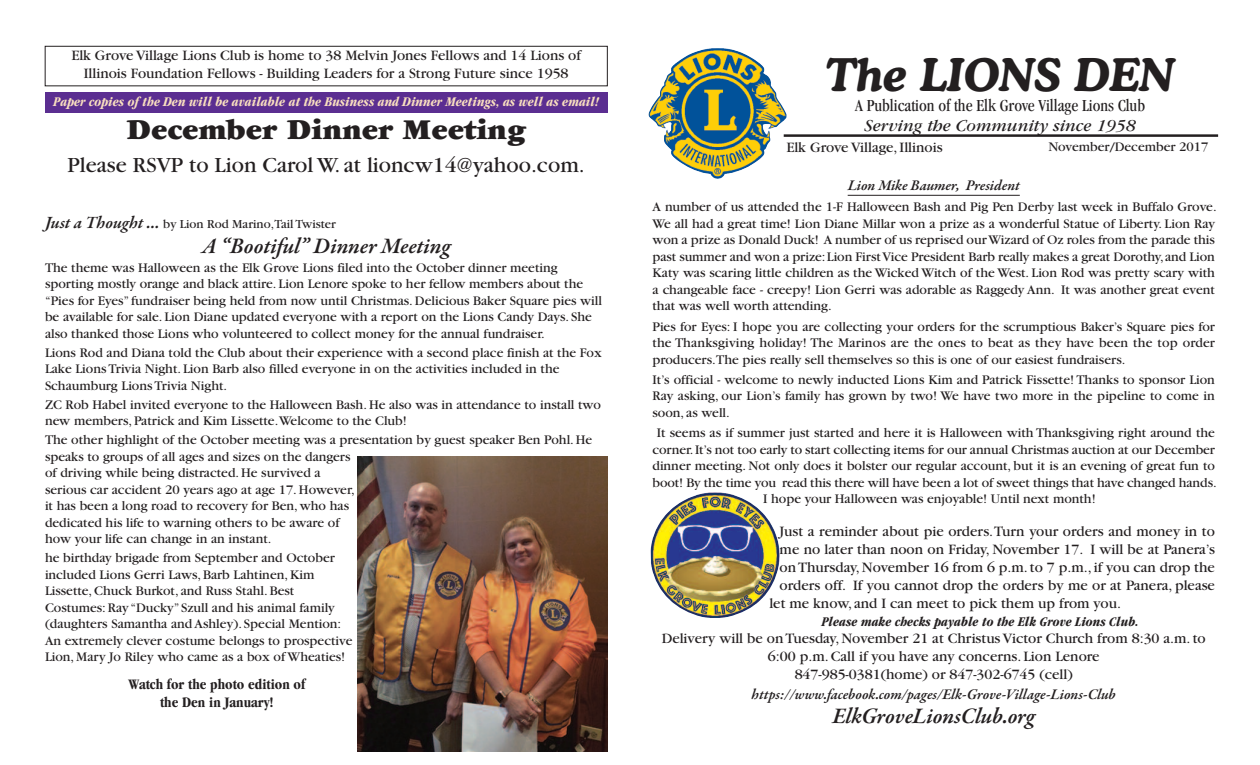
<style>
.page{position:relative;width:1260px;height:765px;background:#fff}
.page>*{position:absolute;margin:0;border:0;box-sizing:border-box;transform-origin:0 0}
.t1{font:45px "Cooper Bold Italic BT";color:#231f20}
.t2{font:900 30px "Garamond";color:#231f20}
.t3{font:italic 600 22.5px "Garamond Premr Pro";letter-spacing:-.005em;color:#231f20}
.t4{font:22.5px "Garamond";color:#231f20}
.t5{font:condensed 17.5px "Garamond";color:#231f20}
.t6{font:italic 17.5px "Garamond";color:#231f20}
.t7{font:15px/18px "Garamond";color:#231f20;text-align:center}
.t8{font:italic 600 15px "Garamond Premr Pro";letter-spacing:-.005em;color:#231f20}
.t9{font:700 condensed 15px/18px "Garamond";color:#231f20;text-align:center}
.t10{font:13.75px/16.5px "Garamond";color:#231f20}
.t11{font:italic 700 condensed 13.75px "Garamond";color:#f9dfbf}
.t12{font:italic 700 condensed 13.75px "Garamond";color:#231f20}
.t13{font:12.75px "Garamond";color:#231f20}
.s1{font-family:"Garamond Premr Pro";font-weight:600;font-style:italic;font-size:17.5px}
</style>
<div class="page">
<div style="left:45px;top:46px;width:562px;height:40px;border:1px solid #231f20"></div>
<hr style="left:784px;top:134px;width:434px;height:3px;background:#231f20">
<img style="left:649px;top:48px;width:137px;height:131px">
<div style="left:45px;top:92px;width:563px;height:20px;background:#5b2e91"></div>
<hr style="left:848px;top:195px;width:172px;height:1px;background:#231f20">
<img style="left:651px;top:492px;width:129px;height:126px">
<img style="left:358px;top:456px;width:250px;height:295px">
<p class="t7" style="left:71px;top:48px;width:511px">Elk Grove Village Lions Club is home to 38 Melvin Jones Fellows and 14 Lions of<br>Illinois Foundation Fellows - Building Leaders for a Strong Future since 1958</p>
<h1 class="t1" style="left:826px;top:49px;width:350px">The LIONS DEN</h1>
<p class="t5" style="left:855px;top:98px;width:292px">A Publication of the Elk Grove Village Lions Club</p>
<p class="t6" style="left:865px;top:119px;width:273px">Serving the Community since 1958</p>
<p class="t7" style="left:786px;top:140px;width:158px">Elk Grove Village,Illinois</p>
<p class="t10" style="left:1048px;top:140px;width:162px">November/December 2017</p>
<p class="t11" style="left:54px;top:96px;width:547px">Paper copies of the Den will be available at the Business and Dinner Meetings, as well as email!</p>
<h2 class="t2" style="left:126px;top:119px;width:401px">December Dinner Meeting</h2>
<h3 class="t4" style="left:68px;top:157px;width:519px">Please RSVP to Lion Carol W. at lioncw14@yahoo.com.</h3>
<p class="t13" style="left:45px;top:220px;width:292px"><span class="s1">Just a Thought ...</span> by Lion Rod Marino,TailTwister</p>
<h3 class="t3" style="left:202px;top:237px;width:250px">A “Bootiful” Dinner Meeting</h3>
<p class="t8" style="left:848px;top:180px;width:174px">Lion Mike Baumer, President</p>
<p class="t10" style="left:652px;top:200px;width:566px">A number of us attended the 1-F Halloween Bash and Pig Pen Derby last week in Buffalo Grove.<br>We all had a great time! Lion Diane Millar won a prize as a wonderful Statue of Liberty. Lion Ray won a prize as Donald Duck! A number of us reprised ourWizard of Oz roles from the parade this past summer and won a prize:Lion FirstVice President Barb really makes a great Dorothy,and Lion Katy was scaring little children as the Wicked Witch of the West. Lion Rod was pretty scary with a changeable face - creepy! Lion Gerri was adorable as Raggedy Ann. It was another great event that was well worth attending.</p>
<p class="t10" style="left:653px;top:319px;width:564px;text-align:justify">Pies for Eyes: I hope you are collecting your orders for the scrumptious Baker’s Square pies for the Thanksgiving holiday! The Marinos are the ones to beat as they have been the top order producers.The pies really sell themselves so this is one of our easiest fundraisers.</p>
<p class="t10" style="left:653px;top:373px;width:564px;text-align:justify">It’s official - welcome to newly inducted Lions Kim and Patrick Fissette! Thanks to sponsor Lion Ray asking, our Lion’s family has grown by two! We have two more in the pipeline to come in soon, as well.</p>
<p class="t10" style="left:657px;top:426px;width:560px">It seems as if summer just started and here it is Halloween with Thanksgiving right around the</p>
<p class="t10" style="left:653px;top:442px;width:564px">corner.It’s not too early to start collecting items for our annual Christmas auction at our December</p>
<p class="t10" style="left:653px;top:459px;width:564px">dinner meeting. Not only does it bolster our regular account, but it is an evening of great fun to</p>
<p class="t10" style="left:653px;top:475px;width:566px">boot! By the time you read this there will have been a lot of sweet things that have changed hands.</p>
<p class="t10" style="left:763px;top:492px;width:334px">I hope your Halloween was enjoyable! Until next month!</p>
<p class="t10" style="left:45px;top:260px;width:559px">The theme was Halloween as the Elk Grove Lions filed into the October dinner meeting sporting mostly orange and black attire. Lion Lenore spoke to her fellow members about the “Pies for Eyes” fundraiser being held from now until Christmas. Delicious Baker Square pies will be available for sale. Lion Diane updated everyone with a report on the Lions Candy Days. She also thanked those Lions who volunteered to collect money for the annual fundraiser.</p>
<p class="t10" style="left:45px;top:345px;width:558px">Lions Rod and Diana told the Club about their experience with a second place finish at the Fox<br>Lake LionsTrivia Night. Lion Barb also filled everyone in on the activities included in the<br>Schaumburg LionsTrivia Night.</p>
<p class="t10" style="left:45px;top:397px;width:557px">ZC Rob Habel invited everyone to the Halloween Bash. He also was in attendance to install two new members, Patrick and Kim Lissette.Welcome to the Club!</p>
<p class="t10" style="left:45px;top:433px;width:549px">The other highlight of the October meeting was a presentation by guest speaker Ben Pohl. He speaks to groups of all ages and sizes on the dangers<br>of driving while being distracted. He survived a<br>serious car accident 20 years ago at age 17. However,<br>it has been a long road to recovery for Ben, who has<br>dedicated his life to warning others to be aware of<br>how your life can change in an instant.</p>
<p class="t10" style="left:45px;top:551px;width:309px">he birthday brigade from September and October included Lions Gerri Laws, Barb Lahtinen,Kim Lissette,Chuck Burkot, and Russ Stahl. Best Costumes:Ray “Ducky” Szull and his animal family (daughters Samantha and Ashley). Special Mention:<br>An extremely clever costume belongs to prospective Lion, Mary Jo Riley who came as a box of Wheaties!</p>
<p class="t7" style="left:780px;top:524px;width:437px">Just a reminder about pie orders.Turn your orders and money in to</p>
<p class="t7" style="left:780px;top:542px;width:437px">me no later than noon on Friday, November 17. I will be at Panera’s</p>
<p class="t7" style="left:780px;top:560px;width:437px">onThursday,November 16 from 6 p.m.to 7 p.m., if you can drop the</p>
<p class="t7" style="left:780px;top:578px;width:437px">orders off. If you cannot drop the orders by me or at Panera, please</p>
<p class="t7" style="left:769px;top:596px;width:353px">let me know, and I can meet to pick them up from you.</p>
<p class="t12" style="left:822px;top:616px;width:318px">Please make checks payable to the Elk Grove Lions Club.</p>
<p class="t7" style="left:662px;top:630px;width:546px">Delivery will be onTuesday, November 21 at Christus Victor Church from 8:30 a.m.to<br>6:00 p.m.Call if you have any concerns. Lion Lenore<br>847-985-0381(home) or 847-302-6745 (cell)</p>
<p class="t9" style="left:128px;top:676px;width:178px">Watch for the photo edition of the Den in January!</p>
<p class="t8" style="left:752px;top:689px;width:366px">https://www.facebook.com/pages/Elk-Grove-Village-Lions-Club</p>
<h3 class="t3" style="left:832px;top:707px;width:204px">ElkGroveLionsClub.org</h3>
</div>
